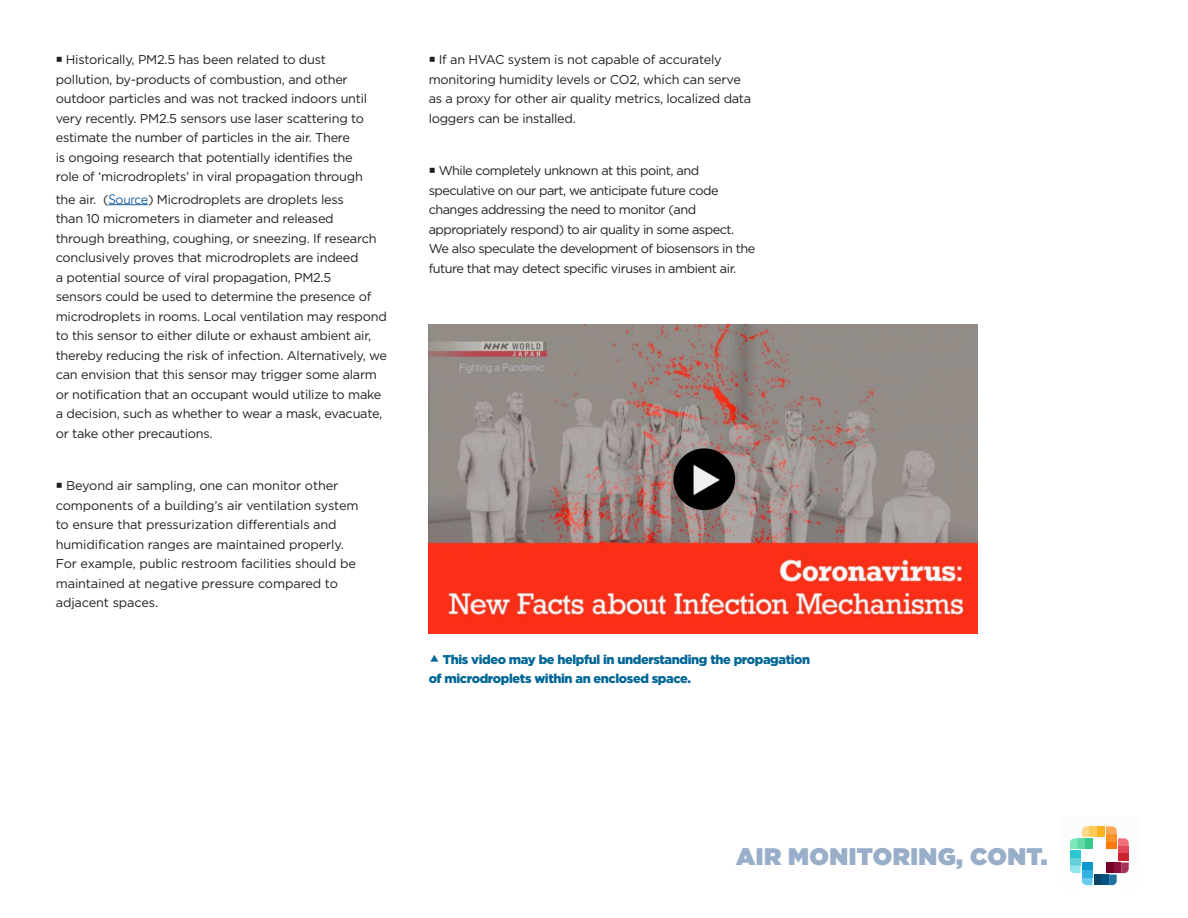
<style>
.page{position:relative;width:1188px;height:918px;background:#fff}
.page>*{position:absolute;margin:0;border:0;box-sizing:border-box;transform-origin:0 0}
.Body_Copy{font:900 24px "Gotham";letter-spacing:.02em;color:#98aec9}
.Body_Copy-2{font:12.75px/19.5px "Gotham";letter-spacing:-.02em;color:#231f20}
.Body_Copy-3{font:12.75px/19.5px "Gotham";letter-spacing:-.04em;color:#231f20}
.Body_Copy-4{font:900 12.75px/19.5px "Gotham";letter-spacing:-.03em;color:#016695}
.s1{font-family:"Avenir";font-size:13.5px;color:#175d9e}
</style>
<div class="page">
<hr style="left:108px;top:204px;width:40px;height:1px;background:#175d9e">
<img style="left:429px;top:324px;width:548px;height:309px">
<div style="left:1090px;top:826px;width:7px;height:11px;background:#ffca59"></div>
<div style="left:1097px;top:826px;width:8px;height:11px;background:#fab320"></div>
<svg style="left:1070px;top:826px;width:20px;height:23px"></svg>
<div style="left:1085px;top:838px;width:8px;height:11px;background:#38c98d"></div>
<div style="left:1070px;top:858px;width:11px;height:8px;background:#64d1da"></div>
<div style="left:1070px;top:850px;width:11px;height:8px;background:#2cc6d2"></div>
<svg style="left:1070px;top:866px;width:23px;height:19px"></svg>
<div style="left:1082px;top:870px;width:11px;height:8px;background:#34b2e3"></div>
<div style="left:1082px;top:862px;width:11px;height:8px;background:#0a98cf"></div>
<div style="left:1094px;top:875px;width:8px;height:10px;background:#0a4366"></div>
<div style="left:1102px;top:875px;width:7px;height:10px;background:#065280"></div>
<svg style="left:1109px;top:863px;width:20px;height:22px"></svg>
<div style="left:1114px;top:862px;width:7px;height:11px;background:#8c103d"></div>
<div style="left:1106px;top:862px;width:8px;height:11px;background:#78012c"></div>
<div style="left:1118px;top:846px;width:11px;height:8px;background:#e24956"></div>
<div style="left:1118px;top:854px;width:11px;height:7px;background:#cc2331"></div>
<svg style="left:1106px;top:826px;width:23px;height:20px"></svg>
<div style="left:1106px;top:841px;width:11px;height:8px;background:#fa7902"></div>
<div style="left:1106px;top:834px;width:11px;height:7px;background:#ff912b"></div>
<p class="Body_Copy-2" style="left:56px;top:50px;width:313px">○ Historically, PM2.5 has been related to dust pollution, by-products of combustion, and other outdoor particles and was not tracked indoors until very recently. PM2.5 sensors use laser scattering to estimate the number of particles in the air. There<br>is ongoing research that potentially identifies the role of ‘microdroplets’ in viral propagation through</p>
<p class="Body_Copy-2" style="left:56px;top:189px;width:333px">the air. (<span class="s1">Source</span>) Microdroplets are droplets less<br>than 10 micrometers in diameter and released<br>through breathing, coughing, or sneezing. If research conclusively proves that microdroplets are indeed<br>a potential source of viral propagation, PM2.5<br>sensors could be used to determine the presence of microdroplets in rooms. Local ventilation may respond to this sensor to either dilute or exhaust ambient air, thereby reducing the risk of infection. Alternatively, we can envision that this sensor may trigger some alarm or notification that an occupant would utilize to make a decision, such as whether to wear a mask, evacuate, or take other precautions.</p>
<p class="Body_Copy-2" style="left:56px;top:476px;width:304px">○ Beyond air sampling, one can monitor other components of a building’s air ventilation system to ensure that pressurization differentials and humidification ranges are maintained properly.<br>For example, public restroom facilities should be maintained at negative pressure compared to adjacent spaces.</p>
<p class="Body_Copy-2" style="left:429px;top:50px;width:324px">○ If an HVAC system is not capable of accurately monitoring humidity levels or CO2, which can serve as a proxy for other air quality metrics, localized data loggers can be installed.</p>
<p class="Body_Copy-3" style="left:429px;top:161px;width:328px">○ While completely unknown at this point, and speculative on our part, we anticipate future code changes addressing the need to monitor (and appropriately respond) to air quality in some aspect.<br>We also speculate the development of biosensors in the future that may detect specific viruses in ambient air.</p>
<p class="Body_Copy-4" style="left:429px;top:649px;width:383px;text-indent:14px">This video may be helpful in understanding the propagation of microdroplets within an enclosed space.</p>
<p class="Body_Copy" style="left:736px;top:839px;width:313px">AIR MONITORING, CONT.</p>
</div>
